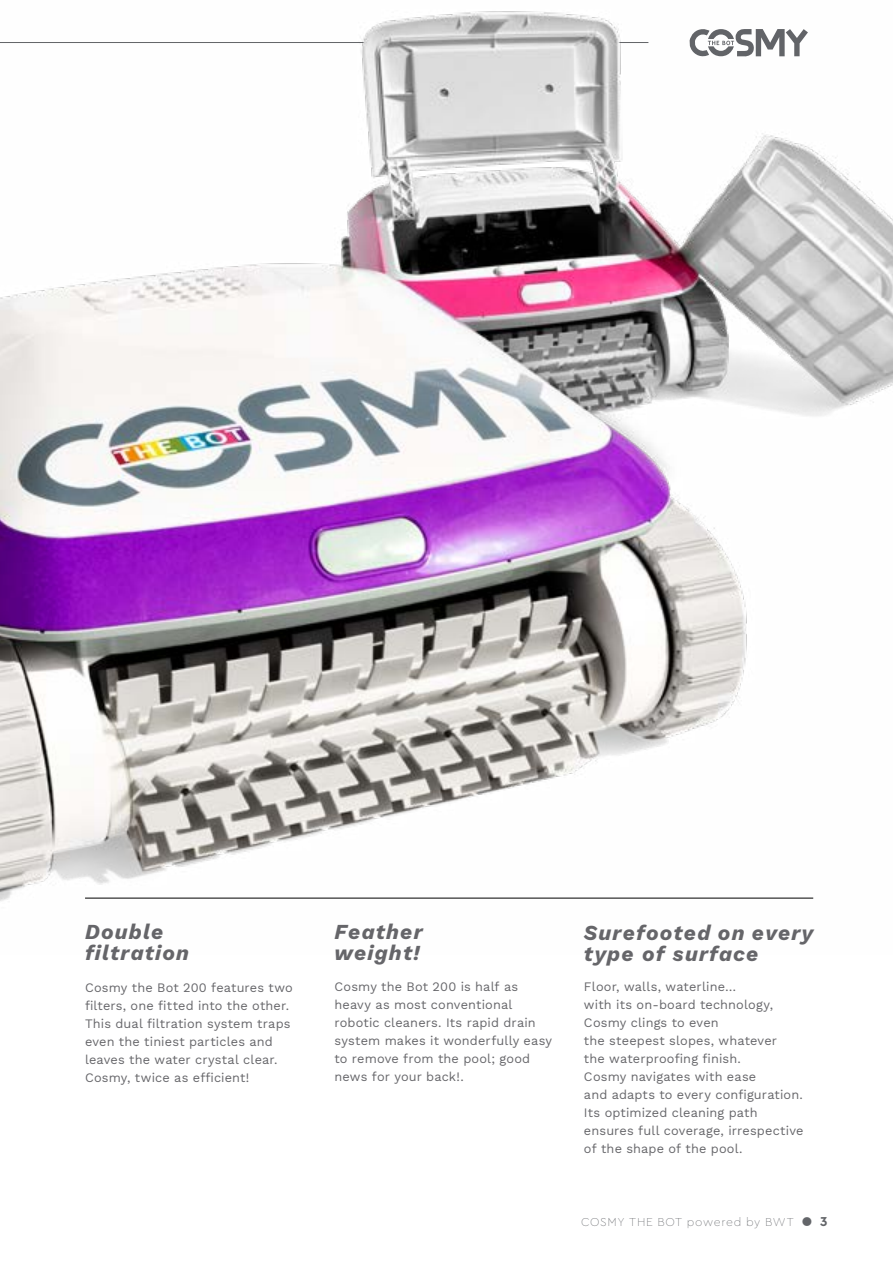
<style>
.page{position:relative;width:893px;height:1263px;background:#fff}
.page>*{position:absolute;margin:0;border:0;box-sizing:border-box;transform-origin:0 0}
.t1{font:italic 21px/21px "Work Sans";letter-spacing:.055em;color:#66666a}
.t2{font:12.75px/18px "Work Sans";letter-spacing:.01em;color:#66666a}
.t3{font:100 12px "Cera PRO";letter-spacing:.05em;color:#636569}
.s1{font-weight:700;font-size:13.5px}
</style>
<div class="page">
<img style="left:0;top:11px;width:893px;height:890px">
<h1 class="t1" style="left:85px;top:920px;width:106px">Double filtration</h1>
<p class="t2" style="left:85px;top:978px;width:209px">Cosmy the Bot 200 features two filters, one fitted into the other.<br>This dual filtration system traps even the tiniest particles and leaves the water crystal clear.<br>Cosmy, twice as efficient!</p>
<h1 class="t1" style="left:334px;top:920px;width:90px">Feather weight!</h1>
<p class="t2" style="left:334px;top:977px;width:219px">Cosmy the Bot 200 is half as heavy as most conventional robotic cleaners. Its rapid drain system makes it wonderfully easy to remove from the pool; good news for your back!.</p>
<h1 class="t1" style="left:584px;top:921px;width:231px">Surefooted on every type of surface</h1>
<p class="t2" style="left:584px;top:977px;width:221px">Floor, walls, waterline…<br>with its on-board technology,<br>Cosmy clings to even<br>the steepest slopes, whatever<br>the waterproofing finish.<br>Cosmy navigates with ease<br>and adapts to every configuration.<br>Its optimized cleaning path ensures full coverage, irrespective of the shape of the pool.</p>
<p class="t3" style="left:581px;top:1214px;width:248px">COSMY THE BOT powered by BWT <span class="s1">● 3</span></p>
</div>
